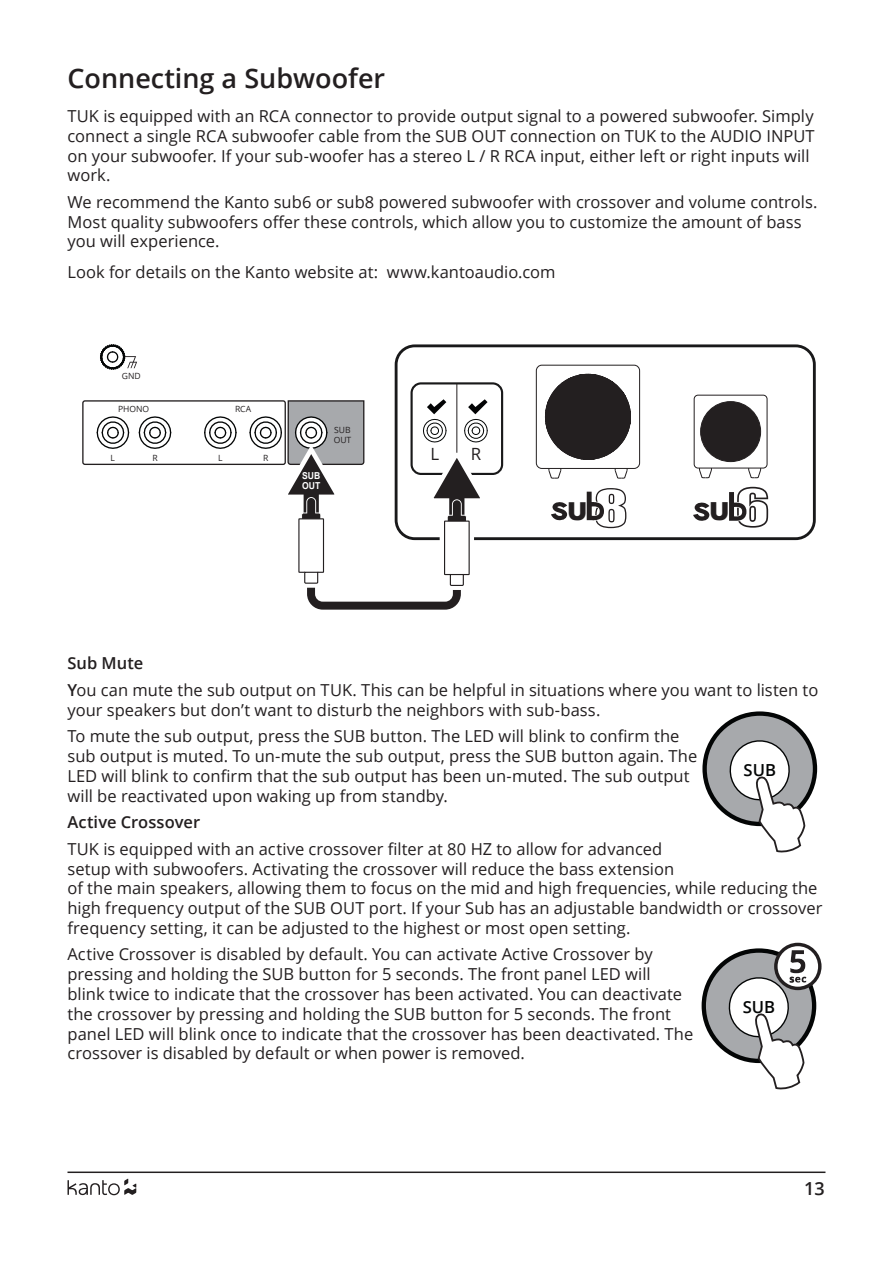
<style>
.page{position:relative;width:893px;height:1263px;background:#fff}
.page>*{position:absolute;margin:0;border:0;box-sizing:border-box;transform-origin:0 0}
.Table_of_Contents_He{font:600 27px "Open Sans";color:#231f20}
.t1{font:900 24.9px "Arial";color:#231f20}
.t2{font:900 24.75px "Arial";color:#231f20}
.t3{font:600 18px "Open Sans";color:#231f20}
.t4{font:16.8px "Open Sans";color:#231f20}
.t5{font:600 16.65px "Open Sans";color:#030505}
.body{font:16.5px/19.8px "Open Sans";color:#231f20}
.body-2{font:600 16.5px "Open Sans";color:#231f20}
.t6{font:700 9.6px/9.1px "Arial";color:#fff;scale:.9 1}
.t7{font:8.55px/10.2px "Open Sans";color:#231f20}
.s1{font-weight:600}
</style>
<div class="page">
<hr style="left:68px;top:1171px;width:757px;height:2px;background:#231f20">
<svg style="left:68px;top:1178px;width:68px;height:17px"></svg>
<svg style="left:545px;top:374px;width:86px;height:85px"></svg>
<div style="left:536px;top:365px;width:104px;height:104px;border:1px solid #231f20;border-radius:6px"></div>
<svg style="left:548px;top:468px;width:14px;height:11px"></svg>
<svg style="left:614px;top:468px;width:14px;height:11px"></svg>
<svg style="left:551px;top:502px;width:16px;height:19px"></svg>
<svg style="left:587px;top:488px;width:39px;height:40px"></svg>
<div style="left:694px;top:395px;width:73px;height:73px;border:1px solid #231f20;border-radius:4px"></div>
<svg style="left:698px;top:468px;width:14px;height:11px"></svg>
<svg style="left:693px;top:502px;width:16px;height:19px"></svg>
<svg style="left:729px;top:468px;width:39px;height:60px"></svg>
<svg style="left:701px;top:402px;width:60px;height:60px"></svg>
<div style="left:395px;top:344px;width:421px;height:196px;border:3px solid #19191a;border-radius:19px"></div>
<div style="left:82px;top:400px;width:204px;height:65px;border:1px solid #231f20;border-radius:2px"></div>
<svg style="left:96px;top:416px;width:34px;height:33px"></svg>
<svg style="left:138px;top:416px;width:34px;height:33px"></svg>
<svg style="left:204px;top:416px;width:33px;height:33px"></svg>
<svg style="left:100px;top:344px;width:37px;height:26px"></svg>
<div style="left:410px;top:382px;width:93px;height:93px;border:2px solid #19191a;border-radius:9px"></div>
<hr style="left:456px;top:383px;width:1px;height:91px;background:#231f20">
<svg style="left:422px;top:399px;width:70px;height:121px"></svg>
<div style="left:440px;top:521px;width:34px;height:56px;background:#fff"></div>
<div style="left:444px;top:520px;width:26px;height:55px;border:1px solid #231f20"></div>
<svg style="left:249px;top:400px;width:116px;height:118px"></svg>
<div style="left:298px;top:518px;width:26px;height:55px;border:1px solid #231f20"></div>
<svg style="left:300px;top:566px;width:168px;height:44px"></svg>
<svg style="left:704px;top:944px;width:116px;height:146px"></svg>
<div style="left:774px;top:943px;width:47px;height:47px;border:3px solid #231f20;border-radius:50%"></div>
<svg style="left:705px;top:714px;width:110px;height:139px"></svg>
<p class="Table_of_Contents_He" style="left:68px;top:60px;width:319px">Connecting a Subwoofer</p>
<p class="body" style="left:68px;top:106px;width:749px">TUK is equipped with an RCA connector to provide output signal to a powered subwoofer. Simply connect a single RCA subwoofer cable from the SUB OUT connection on TUK to the AUDIO INPUT on your subwoofer. If your sub-woofer has a stereo L / R RCA input, either left or right inputs will work.</p>
<p class="body" style="left:68px;top:192px;width:751px">We recommend the Kanto sub6 or sub8 powered subwoofer with crossover and volume controls.<br>Most quality subwoofers offer these controls, which allow you to customize the amount of bass you will experience.</p>
<p class="body" style="left:68px;top:262px;width:489px">Look for details on the Kanto website at: www.kantoaudio.com</p>
<p class="t7" style="left:122px;top:370px;width:20px">GND</p>
<p class="t7" style="left:118px;top:404px;width:33px">PHONO</p>
<p class="t7" style="left:235px;top:404px;width:18px">RCA</p>
<p class="t7" style="left:111px;top:453px;width:6px">L</p>
<p class="t7" style="left:153px;top:453px;width:7px">R</p>
<p class="t7" style="left:218px;top:453px;width:6px">L</p>
<p class="t7" style="left:263px;top:453px;width:7px">R</p>
<p class="t6" style="left:302px;top:472px;width:22px">SUB<br>OUT</p>
<p class="t7" style="left:334px;top:424px;width:19px">SUB<br>OUT</p>
<p class="t4" style="left:430px;top:442px;width:10px">L</p>
<p class="t4" style="left:471px;top:442px;width:12px">R</p>
<p class="t2" style="left:567px;top:493px;width:22px">U</p>
<p class="t1" style="left:709px;top:493px;width:22px">U</p>
<p class="body-2" style="left:68px;top:652px;width:77px">Sub Mute</p>
<p class="body" style="left:68px;top:679px;width:752px"><span class="s1">Y</span>ou can mute the sub output on TUK. This can be helpful in situations where you want to listen to your speakers but don’t want to disturb the neighbors with sub-bass.</p>
<p class="body" style="left:68px;top:726px;width:631px">To mute the sub output, press the SUB button. The LED will blink to confirm the sub output is muted. To un-mute the sub output, press the SUB button again. The LED will blink to confirm that the sub output has been un-muted. The sub output will be reactivated upon waking up from standby.</p>
<p class="body-2" style="left:68px;top:811px;width:134px">Active Crossover</p>
<p class="body" style="left:68px;top:838px;width:756px">TUK is equipped with an active crossover filter at 80 HZ to allow for advanced<br>setup with subwoofers. Activating the crossover will reduce the bass extension<br>of the main speakers, allowing them to focus on the mid and high frequencies, while reducing the high frequency output of the SUB OUT port. If your Sub has an adjustable bandwidth or crossover frequency setting, it can be adjusted to the highest or most open setting.</p>
<p class="body" style="left:68px;top:944px;width:627px">Active Crossover is disabled by default. You can activate Active Crossover by pressing and holding the SUB button for 5 seconds. The front panel LED will<br>blink twice to indicate that the crossover has been activated. You can deactivate the crossover by pressing and holding the SUB button for 5 seconds. The front panel LED will blink once to indicate that the crossover has been deactivated. The crossover is disabled by default or when power is removed.</p>
<p class="t5" style="left:744px;top:758px;width:34px">SUB</p>
<p class="t5" style="left:743px;top:995px;width:34px">SUB</p>
<p class="t3" style="left:804px;top:1176px;width:22px">13</p>
</div>
